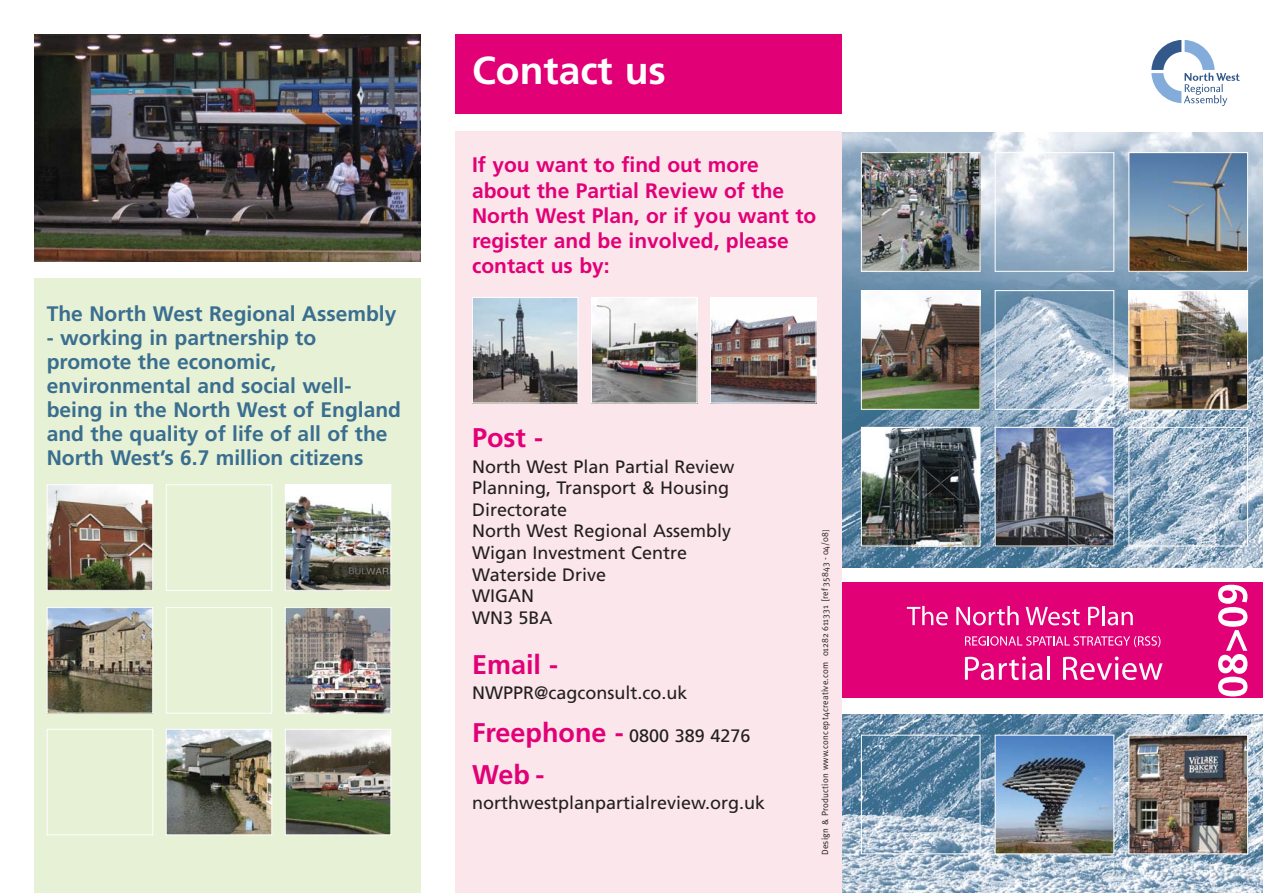
<style>
.page{position:relative;width:1263px;height:893px;background:#fff}
.page>*{position:absolute;margin:0;border:0;box-sizing:border-box;transform-origin:0 0}
.t1{font:700 39px "Frutiger";color:#fff}
.t2{font:700 27px "Frutiger";color:#e20077}
.t3{font:700 21px/24px "Frutiger";color:#3a6e8f}
.t4{font:700 21px/25.2px "Frutiger";color:#e20077}
.t5{font:18px/21.6px "Frutiger";color:#231f20}
.t6{font:9px "Meta Plus Normal";letter-spacing:.025em;color:#231f20}
.s1{font-weight:700;font-size:27px;color:#e20077}
.s2{font-size:7.5px}
</style>
<div class="page">
<div style="left:34px;top:279px;width:387px;height:614px;background:#e6f1d6"></div>
<div style="left:455px;top:34px;width:387px;height:80px;background:#e20077"></div>
<div style="left:455px;top:131px;width:387px;height:762px;background:#fbe6eb"></div>
<img style="left:49px;top:486px;width:102px;height:103px">
<div style="left:47px;top:484px;width:106px;height:107px;border:1px solid #fff"></div>
<img style="left:34px;top:34px;width:387px;height:228px">
<div style="left:166px;top:484px;width:106px;height:107px;border:1px solid #fff"></div>
<img style="left:287px;top:486px;width:102px;height:103px">
<div style="left:285px;top:484px;width:106px;height:107px;border:1px solid #fff"></div>
<img style="left:46px;top:607px;width:346px;height:229px">
<img style="left:168px;top:731px;width:102px;height:102px">
<div style="left:166px;top:729px;width:106px;height:106px;border:1px solid #fff"></div>
<img style="left:287px;top:731px;width:102px;height:102px">
<div style="left:285px;top:729px;width:106px;height:106px;border:1px solid #fff"></div>
<img style="left:474px;top:299px;width:102px;height:102px">
<div style="left:472px;top:297px;width:106px;height:106px;border:1px solid #fff"></div>
<img style="left:593px;top:299px;width:102px;height:102px">
<div style="left:591px;top:297px;width:106px;height:106px;border:1px solid #fff"></div>
<img style="left:712px;top:299px;width:102px;height:102px">
<div style="left:710px;top:297px;width:106px;height:106px;border:1px solid #fff"></div>
<svg style="left:1151px;top:40px;width:89px;height:66px"></svg>
<img style="left:842px;top:132px;width:421px;height:436px">
<img style="left:842px;top:715px;width:421px;height:178px">
<img style="left:861px;top:152px;width:253px;height:120px">
<img style="left:1130px;top:154px;width:116px;height:116px">
<div style="left:1128px;top:152px;width:120px;height:120px;border:1px solid #fff"></div>
<img style="left:861px;top:290px;width:253px;height:120px">
<img style="left:1130px;top:292px;width:116px;height:116px">
<div style="left:1128px;top:290px;width:120px;height:120px;border:1px solid #fff"></div>
<img style="left:861px;top:427px;width:387px;height:428px">
<img style="left:997px;top:737px;width:115px;height:115px">
<div style="left:995px;top:735px;width:119px;height:119px;border:1px solid #fff"></div>
<img style="left:1130px;top:737px;width:116px;height:115px">
<div style="left:1128px;top:735px;width:120px;height:119px;border:1px solid #fff"></div>
<div style="left:842px;top:582px;width:421px;height:116px;background:#e20077"></div>
<svg style="left:907px;top:606px;width:41px;height:19px"></svg>
<svg style="left:956px;top:606px;width:62px;height:19px"></svg>
<svg style="left:1026px;top:607px;width:54px;height:18px"></svg>
<svg style="left:1088px;top:607px;width:11px;height:18px"></svg>
<hr style="left:1102px;top:606px;width:3px;height:19px;background:#fff">
<svg style="left:1108px;top:612px;width:25px;height:13px"></svg>
<svg style="left:965px;top:636px;width:195px;height:11px"></svg>
<svg style="left:965px;top:656px;width:77px;height:24px"></svg>
<hr style="left:1047px;top:656px;width:3px;height:24px;background:#fff">
<svg style="left:1063px;top:656px;width:99px;height:24px"></svg>
<svg style="left:1218px;top:585px;width:29px;height:111px"></svg>
<p class="t3" style="left:47px;top:304px;width:351px">The North West Regional Assembly</p>
<p class="t3" style="left:47px;top:328px;width:356px">- working in partnership to promote the economic, environmental and social well&shy;being in the North West of England and the quality of life of all of the<br>North West’s 6.7 million citizens</p>
<h1 class="t1" style="left:472px;top:55px;width:195px">Contact us</h1>
<p class="t4" style="left:472px;top:154px;width:346px">If you want to find out more about the Partial Review of the<br>North West Plan, or if you want to register and be involved, please contact us by:</p>
<h2 class="t2" style="left:472px;top:427px;width:73px">Post -</h2>
<p class="t5" style="left:472px;top:457px;width:264px">North West Plan Partial Review<br>Planning, Transport &amp; Housing<br>Directorate<br>North West Regional Assembly<br>Wigan Investment Centre<br>Waterside Drive<br>WIGAN<br>WN3 5BA</p>
<h2 class="t2" style="left:472px;top:654px;width:88px">Email -</h2>
<p class="t5" style="left:472px;top:684px;width:217px">NWPPR@cagconsult.co.uk</p>
<p class="t5" style="left:472px;top:726px;width:280px"><span class="s1">Freephone -</span> 0800 389 4276</p>
<h2 class="t2" style="left:472px;top:763px;width:74px">Web -</h2>
<p class="t5" style="left:472px;top:793px;width:295px">northwestplanpartialreview.org.uk</p>
<p class="t6" style="left:821px;top:855px;width:327px;rotate:-90deg">Design &amp; Production www.concept4creative.com 01282 611331 [ref 35843 - 04/08<span class="s2">]</span></p>
</div>
